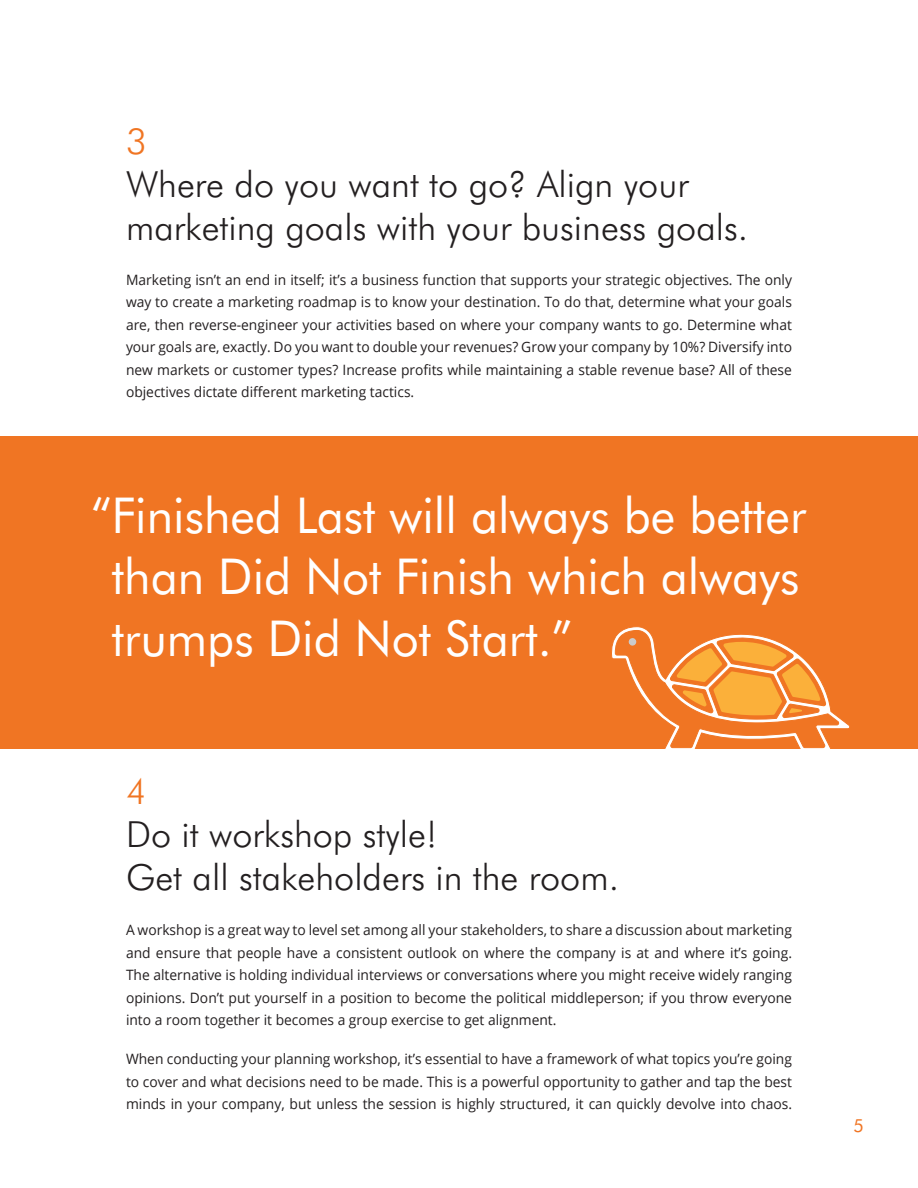
<style>
.page{position:relative;width:918px;height:1188px;background:#fff}
.page>*{position:absolute;margin:0;border:0;box-sizing:border-box;transform-origin:0 0}
.t1{font:49.5px/61.5px "Futura BT";color:#fff;scale:.96 1}
.t2{font:300 36px/43.2px "Futura BT";color:#231f20}
.t3{font:300 36px "Futura BT";color:#f07523}
.t4{font:18px "Futura BT";color:#f07523}
.t5{font:14.25px/22.5px "Open Sans";color:#231f20;text-align:justify}
</style>
<div class="page">
<div style="left:0;top:436px;width:918px;height:313px;background:#f07523"></div>
<svg style="left:611px;top:626px;width:239px;height:123px"></svg>
<h2 class="t3" style="left:126px;top:119px;width:22px">3</h2>
<h2 class="t2" style="left:126px;top:162px;width:624px">Where do you want to go? Align your marketing goals with your business goals.</h2>
<p class="t5" style="left:126px;top:268px;width:668px">Marketing isn’t an end in itself; it’s a business function that supports your strategic objectives. The only way to create a marketing roadmap is to know your destination. To do that, determine what your goals are, then reverse-engineer your activities based on where your company wants to go. Determine what your goals are, exactly. Do you want to double your revenues? Grow your company by 10%? Diversify into new markets or customer types? Increase profits while maintaining a stable revenue base? All of these objectives dictate different marketing tactics.</p>
<h1 class="t1" style="left:112px;top:484px;width:725px;text-indent:-21px">“Finished Last will always be better than Did Not Finish which always trumps Did Not Start.”</h1>
<h2 class="t3" style="left:126px;top:769px;width:22px">4</h2>
<h2 class="t2" style="left:126px;top:812px;width:495px">Do it workshop style!<br>Get all stakeholders in the room.</h2>
<p class="t5" style="left:126px;top:918px;width:668px">A workshop is a great way to level set among all your stakeholders, to share a discussion about marketing and ensure that people have a consistent outlook on where the company is at and where it’s going.<br>The alternative is holding individual interviews or conversations where you might receive widely ranging opinions. Don’t put yourself in a position to become the political middleperson; if you throw everyone into a room together it becomes a group exercise to get alignment.</p>
<p class="t5" style="left:126px;top:1047px;width:668px">When conducting your planning workshop, it’s essential to have a framework of what topics you’re going to cover and what decisions need to be made. This is a powerful opportunity to gather and tap the best minds in your company, but unless the session is highly structured, it can quickly devolve into chaos.</p>
<p class="t4" style="left:853px;top:1115px;width:12px">5</p>
</div>
